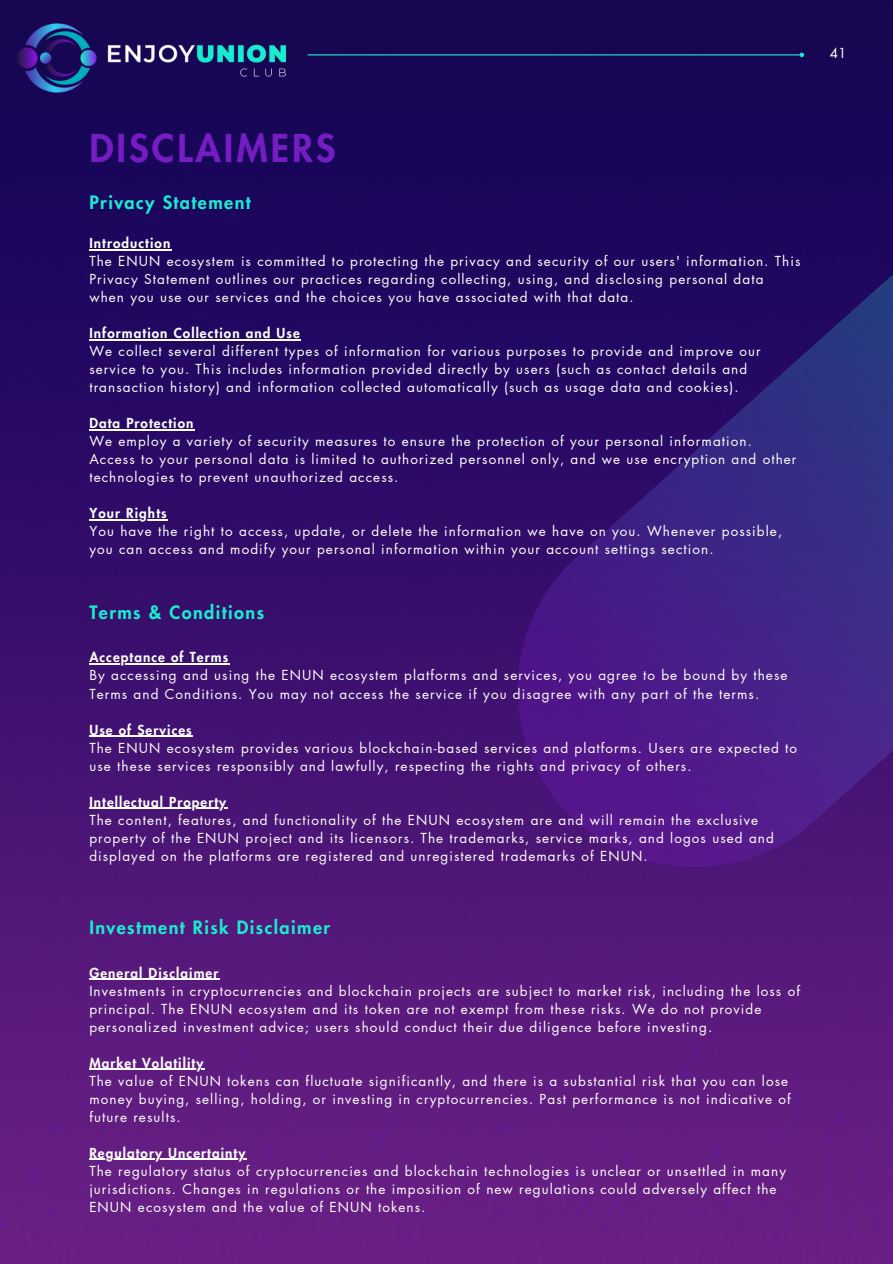
<style>
.page{position:relative;width:893px;height:1264px;background:#fff}
.page>*{position:absolute;margin:0;border:0;box-sizing:border-box;transform-origin:0 0}
.t1{font:800 37.5px "Futura LT Pro";letter-spacing:.08em;color:#761cc3}
.t2{font:800 18px "Futura LT Pro";letter-spacing:.08em;color:#19ecd0}
.t3{font:13.5px/18px "Futura LT Pro";letter-spacing:.08em;color:#fff}
.t4{font:800 13.5px "Futura LT Pro";letter-spacing:.08em;color:#fff}
</style>
<div class="page">
<img style="left:0;top:0;width:892px;height:1263px">
<div style="left:740px;top:1179px;width:8px;height:7px;background:#641d8b;border-radius:4px"></div>
<div style="left:450px;top:1220px;width:8px;height:7px;background:#651d8b;border-radius:4px"></div>
<div style="left:595px;top:1138px;width:8px;height:7px;background:#621d8a;border-radius:4px"></div>
<div style="left:756px;top:1094px;width:52px;height:168px;background:#651e82"></div>
<div style="left:466px;top:1122px;width:52px;height:140px;background:#661e83"></div>
<div style="left:527px;top:1081px;width:61px;height:181px;background:#651e82"></div>
<div style="left:602px;top:1090px;width:61px;height:172px;background:#651e82"></div>
<div style="left:817px;top:1113px;width:75px;height:149px;background:#661e83"></div>
<div style="left:672px;top:1049px;width:73px;height:213px;background:#641e82"></div>
<div style="left:290px;top:1179px;width:7px;height:7px;background:#641d8b;border-radius:4px"></div>
<div style="left:0;top:1220px;width:8px;height:7px;background:#651d8b;border-radius:4px"></div>
<div style="left:145px;top:1138px;width:8px;height:7px;background:#621c89;border-radius:4px"></div>
<div style="left:306px;top:1094px;width:52px;height:168px;background:#651e82"></div>
<div style="left:16px;top:1122px;width:52px;height:140px;background:#661e83"></div>
<div style="left:77px;top:1081px;width:61px;height:181px;background:#651e82"></div>
<div style="left:152px;top:1090px;width:61px;height:172px;background:#651e82"></div>
<div style="left:367px;top:1113px;width:76px;height:149px;background:#661e82"></div>
<div style="left:222px;top:1049px;width:73px;height:213px;background:#641e82"></div>
<svg style="left:444px;top:90px;width:448px;height:850px;background:#351472"></svg>
<img style="left:13px;top:15px;width:279px;height:84px">
<hr style="left:308px;top:54px;width:491px;height:1px;background:#1aebd0">
<svg style="left:799px;top:53px;width:5px;height:4px"></svg>
<hr style="left:89px;top:249px;width:82px;height:1px;background:#fff">
<hr style="left:89px;top:339px;width:212px;height:1px;background:#fff">
<hr style="left:89px;top:429px;width:106px;height:1px;background:#fff">
<hr style="left:89px;top:519px;width:79px;height:1px;background:#fff">
<hr style="left:89px;top:663px;width:140px;height:1px;background:#fff">
<hr style="left:89px;top:735px;width:104px;height:1px;background:#fff">
<hr style="left:89px;top:807px;width:138px;height:1px;background:#fff">
<hr style="left:89px;top:978px;width:130px;height:1px;background:#fff">
<hr style="left:89px;top:1068px;width:115px;height:1px;background:#fff">
<hr style="left:89px;top:1158px;width:157px;height:1px;background:#fff">
<p class="t3" style="left:829px;top:45px;width:18px">41</p>
<p class="t1" style="left:89px;top:131px;width:248px">DISCLAIMERS</p>
<p class="t2" style="left:89px;top:194px;width:163px">Privacy Statement</p>
<h1 class="t4" style="left:89px;top:237px;width:82px">Introduction</h1>
<h2 class="t3" style="left:89px;top:253px;width:712px">The ENUN ecosystem is committed to protecting the privacy and security of our users' information. This<br>Privacy Statement outlines our practices regarding collecting, using, and disclosing personal data when you use our services and the choices you have associated with that data.</h2>
<p class="t4" style="left:89px;top:327px;width:212px">Information Collection and Use</p>
<p class="t3" style="left:89px;top:343px;width:672px">We collect several different types of information for various purposes to provide and improve our service to you. This includes information provided directly by users (such as contact details and transaction history) and information collected automatically (such as usage data and cookies).</p>
<p class="t4" style="left:89px;top:417px;width:106px">Data Protection</p>
<p class="t3" style="left:89px;top:433px;width:708px">We employ a variety of security measures to ensure the protection of your personal information.<br>Access to your personal data is limited to authorized personnel only, and we use encryption and other technologies to prevent unauthorized access.</p>
<p class="t4" style="left:89px;top:507px;width:79px">Your Rights</p>
<p class="t3" style="left:89px;top:523px;width:694px">You have the right to access, update, or delete the information we have on you. Whenever possible, you can access and modify your personal information within your account settings section.</p>
<p class="t2" style="left:89px;top:603px;width:176px">Terms &amp; Conditions</p>
<p class="t4" style="left:89px;top:651px;width:140px">Acceptance of Terms</p>
<h2 class="t3" style="left:89px;top:667px;width:699px">By accessing and using the ENUN ecosystem platforms and services, you agree to be bound by these<br>Terms and Conditions. You may not access the service if you disagree with any part of the terms.</h2>
<p class="t4" style="left:89px;top:723px;width:104px">Use of Services</p>
<p class="t3" style="left:89px;top:739px;width:709px">The ENUN ecosystem provides various blockchain-based services and platforms. Users are expected to use these services responsibly and lawfully, respecting the rights and privacy of others.</p>
<p class="t4" style="left:89px;top:795px;width:138px">Intellectual Property</p>
<p class="t3" style="left:89px;top:811px;width:686px">The content, features, and functionality of the ENUN ecosystem are and will remain the exclusive property of the ENUN project and its licensors. The trademarks, service marks, and logos used and displayed on the platforms are registered and unregistered trademarks of ENUN.</p>
<p class="t2" style="left:89px;top:918px;width:242px">Investment Risk Disclaimer</p>
<p class="t4" style="left:89px;top:966px;width:131px">General Disclaimer</p>
<h2 class="t3" style="left:89px;top:982px;width:712px">Investments in cryptocurrencies and blockchain projects are subject to market risk, including the loss of principal. The ENUN ecosystem and its token are not exempt from these risks. We do not provide personalized investment advice; users should conduct their due diligence before investing.</h2>
<p class="t4" style="left:89px;top:1056px;width:115px">Market Volatility</p>
<p class="t3" style="left:89px;top:1072px;width:703px">The value of ENUN tokens can fluctuate significantly, and there is a substantial risk that you can lose money buying, selling, holding, or investing in cryptocurrencies. Past performance is not indicative of future results.</p>
<p class="t4" style="left:89px;top:1146px;width:157px">Regulatory Uncertainty</p>
<p class="t3" style="left:89px;top:1162px;width:698px">The regulatory status of cryptocurrencies and blockchain technologies is unclear or unsettled in many jurisdictions. Changes in regulations or the imposition of new regulations could adversely affect the<br>ENUN ecosystem and the value of ENUN tokens.</p>
</div>
